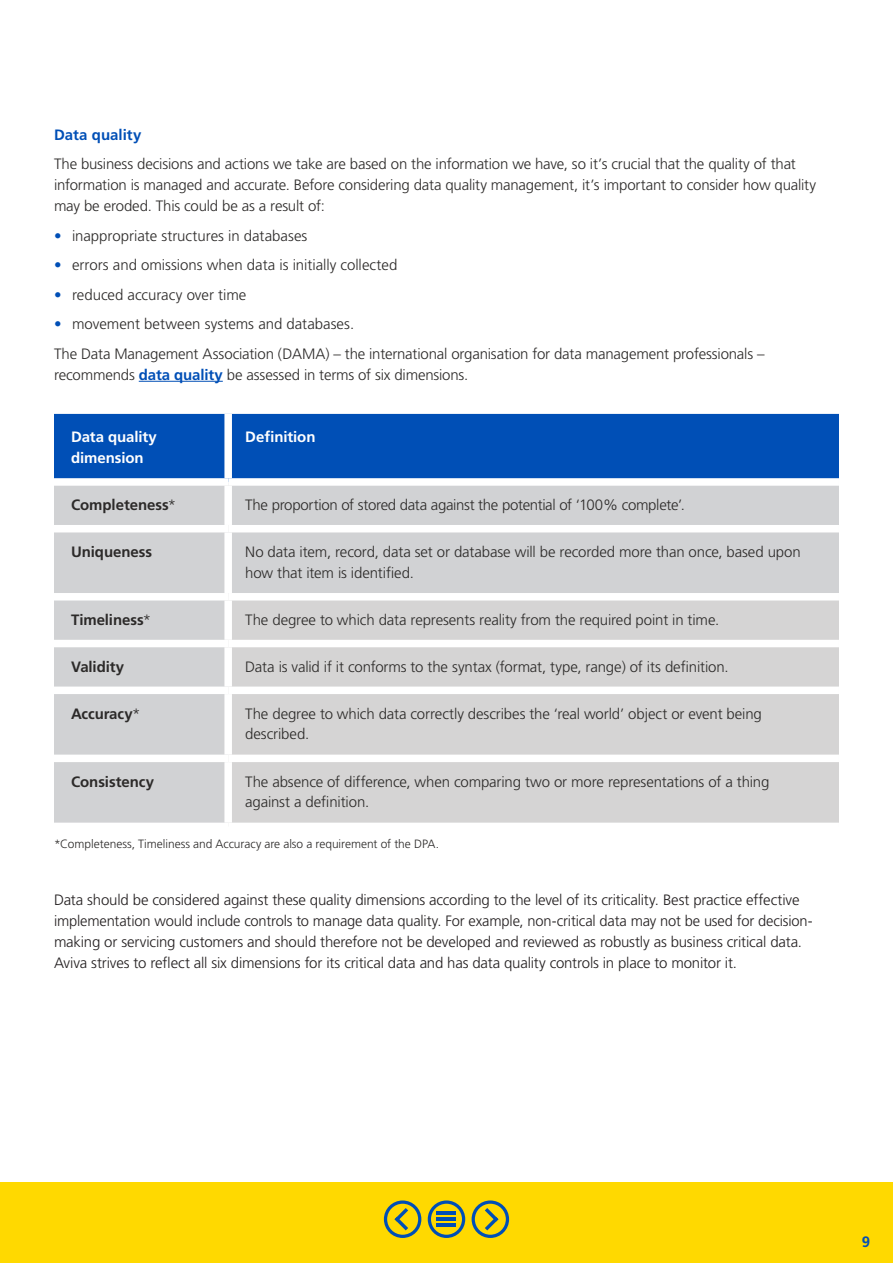
<style>
.page{position:relative;width:893px;height:1263px;background:#fff}
.page>*{position:absolute;margin:0;border:0;box-sizing:border-box;transform-origin:0 0}
.t1{font:300 15px/20.7px "Frutiger";letter-spacing:-.01em;color:#2c2a29}
.t2{font:300 15px/21px "Frutiger";letter-spacing:-.01em;color:#231f20}
.t3{font:700 15px "Frutiger";letter-spacing:-.005em;color:#2c2a29}
.t4{font:700 15px/21px "Frutiger";letter-spacing:-.005em;color:#fff}
.t5{font:700 15px "Frutiger";letter-spacing:.005em;color:#004fb6}
.t6{font:300 12px "Frutiger";letter-spacing:-.005em;color:#2c2a29}
.s1{color:#004fb6}
.s2{font-weight:700;color:#004fb6}
.s3{font-weight:300}
</style>
<div class="page">
<div style="left:0;top:1182px;width:893px;height:81px;background:#ffd900"></div>
<div style="left:472px;top:1200px;width:37px;height:38px;border:3px solid #004fb6;border-radius:50%"></div>
<svg style="left:485px;top:1208px;width:13px;height:22px"></svg>
<div style="left:384px;top:1200px;width:37px;height:38px;border:3px solid #004fb6;border-radius:50%"></div>
<svg style="left:395px;top:1208px;width:13px;height:22px"></svg>
<div style="left:428px;top:1200px;width:37px;height:38px;border:3px solid #004fb6;border-radius:50%"></div>
<hr style="left:437px;top:1211px;width:19px;height:4px;background:#004fb6">
<hr style="left:437px;top:1217px;width:19px;height:4px;background:#004fb6">
<hr style="left:437px;top:1223px;width:19px;height:4px;background:#004fb6">
<hr style="left:139px;top:381px;width:84px;height:1px;background:#004fb6">
<div style="left:54px;top:414px;width:785px;height:64px;background:#004fb6"></div>
<div style="left:54px;top:486px;width:785px;height:337px;background:#d1d2d4"></div>
<div style="left:232px;top:600px;width:607px;height:223px;background:#d5d4d4"></div>
<div style="left:228px;top:525px;width:611px;height:7px;background:#fff"></div>
<div style="left:228px;top:593px;width:611px;height:7px;background:#fff"></div>
<div style="left:228px;top:640px;width:611px;height:7px;background:#fff"></div>
<div style="left:228px;top:686px;width:611px;height:8px;background:#fff"></div>
<div style="left:228px;top:755px;width:611px;height:7px;background:#fff"></div>
<div style="left:224px;top:414px;width:8px;height:64px;background:#fff"></div>
<div style="left:224px;top:486px;width:8px;height:39px;background:#fff"></div>
<div style="left:54px;top:525px;width:174px;height:7px;background:#fff"></div>
<div style="left:224px;top:532px;width:8px;height:61px;background:#fff"></div>
<div style="left:224px;top:600px;width:8px;height:40px;background:#fff"></div>
<div style="left:224px;top:647px;width:8px;height:39px;background:#fff"></div>
<div style="left:224px;top:694px;width:8px;height:61px;background:#fff"></div>
<div style="left:224px;top:762px;width:8px;height:61px;background:#fff"></div>
<div style="left:54px;top:593px;width:174px;height:7px;background:#fff"></div>
<div style="left:54px;top:640px;width:174px;height:7px;background:#fff"></div>
<div style="left:54px;top:686px;width:174px;height:8px;background:#fff"></div>
<div style="left:54px;top:755px;width:174px;height:7px;background:#fff"></div>
<p class="t5" style="left:54px;top:126px;width:89px">Data quality</p>
<p class="t1" style="left:54px;top:154px;width:764px">The business decisions and actions we take are based on the information we have, so it’s crucial that the quality of that information is managed and accurate. Before considering data quality management, it’s important to consider how quality may be eroded. This could be as a result of:</p>
<p class="t1" style="left:54px;top:225px;width:255px"><span class="s1">•</span> inappropriate structures in databases</p>
<p class="t1" style="left:54px;top:255px;width:345px"><span class="s1">•</span> errors and omissions when data is initially collected</p>
<p class="t1" style="left:54px;top:284px;width:194px"><span class="s1">•</span> reduced accuracy over time</p>
<p class="t1" style="left:54px;top:309px;width:712px;line-height:29.5px"><span class="s1">•</span> movement between systems and databases.<br>The Data Management Association (DAMA) – the international organisation for data management professionals –</p>
<p class="t1" style="left:54px;top:364px;width:416px">recommends <span class="s2">data quality</span> be assessed in terms of six dimensions.</p>
<p class="t4" style="left:71px;top:426px;width:87px">Data quality dimension</p>
<p class="t4" style="left:245px;top:426px;width:72px">Definition</p>
<p class="t3" style="left:71px;top:496px;width:107px">Completeness<span class="s3">*</span></p>
<p class="t1" style="left:245px;top:495px;width:441px">The proportion of stored data against the potential of ‘100% complete’.</p>
<p class="t3" style="left:71px;top:543px;width:83px">Uniqueness</p>
<p class="t1" style="left:245px;top:542px;width:557px">No data item, record, data set or database will be recorded more than once, based upon how that item is identified.</p>
<p class="t3" style="left:71px;top:611px;width:82px">Timeliness<span class="s3">*</span></p>
<p class="t1" style="left:245px;top:610px;width:476px">The degree to which data represents reality from the required point in time.</p>
<p class="t3" style="left:71px;top:658px;width:55px">Validity</p>
<p class="t1" style="left:245px;top:656px;width:485px">Data is valid if it conforms to the syntax (format, type, range) of its definition.</p>
<p class="t3" style="left:71px;top:704px;width:71px">Accuracy<span class="s3">*</span></p>
<p class="t1" style="left:245px;top:703px;width:518px">The degree to which data correctly describes the ‘real world’ object or event being described.</p>
<p class="t3" style="left:71px;top:772px;width:84px">Consistency</p>
<p class="t1" style="left:245px;top:771px;width:526px">The absence of difference, when comparing two or more representations of a thing against a definition.</p>
<p class="t6" style="left:54px;top:837px;width:387px">*Completeness, Timeliness and Accuracy are also a requirement of the DPA.</p>
<p class="t2" style="left:54px;top:889px;width:760px">Data should be considered against these quality dimensions according to the level of its criticality. Best practice effective implementation would include controls to manage data quality. For example, non-critical data may not be used for decision&shy;making or servicing customers and should therefore not be developed and reviewed as robustly as business critical data.<br>Aviva strives to reflect all six dimensions for its critical data and has data quality controls in place to monitor it.</p>
<p class="t5" style="left:862px;top:1233px;width:10px">9</p>
</div>
